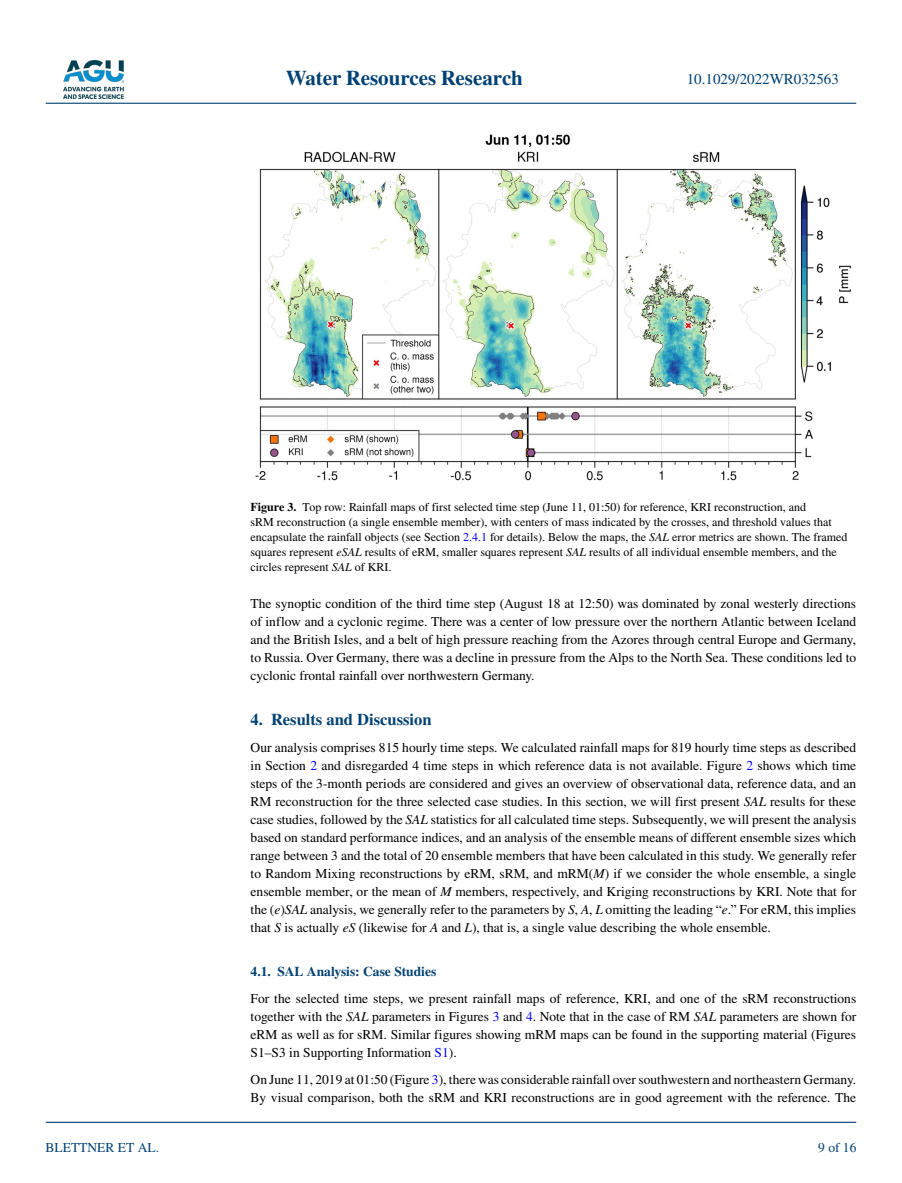
<style>
.page{position:relative;width:902px;height:1183px;background:#fff}
.page>*{position:absolute;margin:0;border:0;box-sizing:border-box;transform-origin:0 0}
.t1{font:700 21px "STIX";color:#004174}
.t2{font:700 16.5px "STIX";color:#004174}
.t3{font:15px "STIX";color:#004174}
.t4{font:13.5px/18px "STIX";color:#000;text-align:justify}
.t5{font:700 13.5px "STIX";color:#004174}
.t6{font:13.5px "STIX";color:#004174}
.t7{font:12px/15px "STIX";color:#000}
.s1{font-weight:700}
.s2{color:#00f}
.s3{font-style:italic}
</style>
<div class="page">
<img style="left:63px;top:60px;width:60px;height:39px">
<hr style="left:46px;top:103px;width:810px;height:1px;background:#004174">
<hr style="left:46px;top:1121px;width:810px;height:1px;background:#004174">
<img style="left:255px;top:134px;width:596px;height:347px">
<h1 class="t1" style="left:285px;top:66px;width:239px">Water Resources Research</h1>
<p class="t3" style="left:686px;top:69px;width:154px">10.1029/2022WR032563</p>
<p class="t6" style="left:45px;top:1138px;width:115px">BLETTNER ET AL.</p>
<p class="t7" style="left:250px;top:499px;width:598px"><span class="s1">Figure 3.</span> Top row: Rainfall maps of first selected time step (June 11, 01:50) for reference, KRI reconstruction, and<br>sRM reconstruction (a single ensemble member), with centers of mass indicated by the crosses, and threshold values that encapsulate the rainfall objects (see Section <span class="s2">2.4.1</span> for details). Below the maps, the <span class="s3">SAL</span> error metrics are shown. The framed squares represent <span class="s3">eSAL</span> results of eRM, smaller squares represent <span class="s3">SAL</span> results of all individual ensemble members, and the circles represent <span class="s3">SAL</span> of KRI.</p>
<p class="t4" style="left:250px;top:595px;width:607px">The synoptic condition of the third time step (August 18 at 12:50) was dominated by zonal westerly directions of inflow and a cyclonic regime. There was a center of low pressure over the northern Atlantic between Iceland and the British Isles, and a belt of high pressure reaching from the Azores through central Europe and Germany, to Russia. Over Germany, there was a decline in pressure from the Alps to the North Sea. These conditions led to cyclonic frontal rainfall over northwestern Germany.</p>
<p class="t2" style="left:250px;top:709px;width:182px">4. Results and Discussion</p>
<p class="t4" style="left:250px;top:739px;width:607px">Our analysis comprises 815 hourly time steps. We calculated rainfall maps for 819 hourly time steps as described in Section <span class="s2">2</span> and disregarded 4 time steps in which reference data is not available. Figure <span class="s2">2</span> shows which time steps of the 3-month periods are considered and gives an overview of observational data, reference data, and an RM reconstruction for the three selected case studies. In this section, we will first present <span class="s3">SAL</span> results for these case studies, followed by the <span class="s3">SAL</span> statistics for all calculated time steps. Subsequently, we will present the analysis based on standard performance indices, and an analysis of the ensemble means of different ensemble sizes which range between 3 and the total of 20 ensemble members that have been calculated in this study. We generally refer to Random Mixing reconstructions by eRM, sRM, and mRM(<span class="s3">M</span>) if we consider the whole ensemble, a single ensemble member, or the mean of <span class="s3">M</span> members, respectively, and Kriging reconstructions by KRI. Note that for the (<span class="s3">e</span>)<span class="s3">SAL</span> analysis, we generally refer to the parameters by <span class="s3">S</span>, <span class="s3">A</span>, <span class="s3">L</span> omitting the leading “<span class="s3">e</span>.” For eRM, this implies that <span class="s3">S</span> is actually <span class="s3">eS</span> (likewise for <span class="s3">A</span> and <span class="s3">L</span>), that is, a single value describing the whole ensemble.</p>
<p class="t5" style="left:250px;top:962px;width:187px">4.1. SAL Analysis: Case Studies</p>
<p class="t4" style="left:250px;top:989px;width:607px">For the selected time steps, we present rainfall maps of reference, KRI, and one of the sRM reconstructions together with the <span class="s3">SAL</span> parameters in Figures <span class="s2">3</span> and <span class="s2">4</span>. Note that in the case of RM <span class="s3">SAL</span> parameters are shown for eRM as well as for sRM. Similar figures showing mRM maps can be found in the supporting material (Figures S1–S3 in Supporting Information <span class="s2">S1</span>).</p>
<p class="t4" style="left:250px;top:1070px;width:607px">On June 11, 2019 at 01:50 (Figure <span class="s2">3</span>), there was considerable rainfall over southwestern and northeastern Germany.<br>By visual comparison, both the sRM and KRI reconstructions are in good agreement with the reference. The</p>
<p class="t6" style="left:818px;top:1138px;width:40px">9 of 16</p>
</div>
